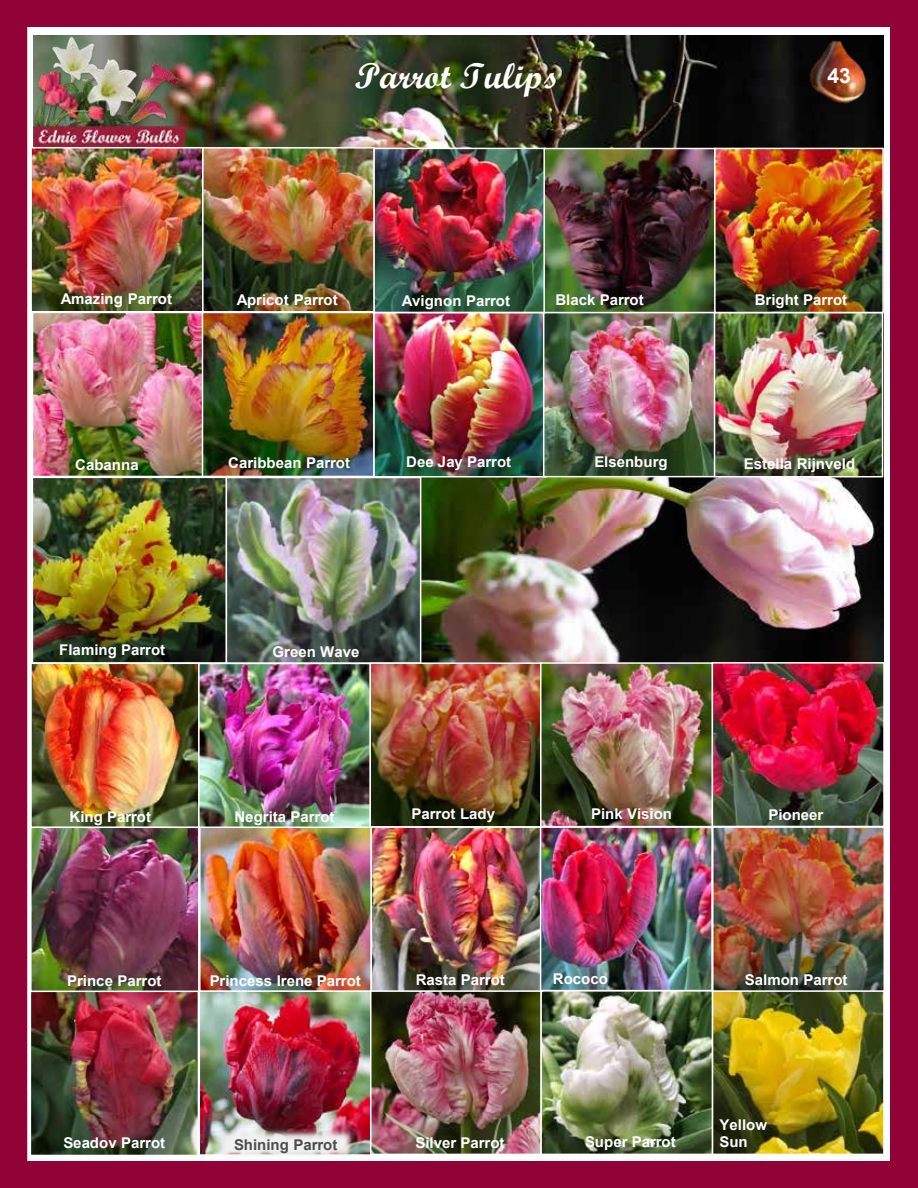
<style>
.page{position:relative;width:918px;height:1188px;background:#910236}
.page>*{position:absolute;margin:0;border:0;box-sizing:border-box;transform-origin:0 0}
.t1{font:35.7px "Script MT Bold";color:#fff}
.t2{font:700 20.85px "Arial";color:#fff}
.t3{font:700 14.85px "Arial";color:#fff}
.t4{font:700 14.85px "Arial";color:#4d4d4f}
</style>
<div class="page">
<div style="left:27px;top:27px;width:864px;height:1134px;background:#fff"></div>
<img style="left:185px;top:36px;width:699px;height:626px">
<img style="left:32px;top:149px;width:170px;height:161px">
<div style="left:30px;top:147px;width:174px;height:165px;border:1px solid #fff"></div>
<img style="left:204px;top:149px;width:678px;height:162px">
<div style="left:202px;top:147px;width:173px;height:166px;border:1px solid #fff"></div>
<div style="left:373px;top:148px;width:173px;height:165px;border:1px solid #fff"></div>
<div style="left:543px;top:148px;width:173px;height:165px;border:1px solid #fff"></div>
<div style="left:714px;top:148px;width:170px;height:165px;border:1px solid #fff"></div>
<img style="left:799px;top:35px;width:83px;height:80px">
<img style="left:34px;top:314px;width:339px;height:161px">
<div style="left:32px;top:312px;width:173px;height:165px;border:1px solid #fff"></div>
<div style="left:202px;top:312px;width:173px;height:165px;border:1px solid #fff"></div>
<img style="left:375px;top:314px;width:506px;height:161px">
<div style="left:373px;top:312px;width:173px;height:165px;border:1px solid #fff"></div>
<div style="left:543px;top:312px;width:173px;height:165px;border:1px solid #fff"></div>
<div style="left:714px;top:312px;width:169px;height:165px;border:1px solid #fff"></div>
<img style="left:34px;top:479px;width:385px;height:183px">
<div style="left:32px;top:477px;width:195px;height:187px;border:1px solid #fff"></div>
<img style="left:542px;top:992px;width:341px;height:161px">
<div style="left:712px;top:990px;width:173px;height:165px;border:1px solid #fff"></div>
<div style="left:540px;top:990px;width:173px;height:165px;border:1px solid #fff"></div>
<img style="left:372px;top:992px;width:168px;height:161px">
<div style="left:369px;top:990px;width:173px;height:165px;border:1px solid #fff"></div>
<img style="left:201px;top:992px;width:169px;height:162px">
<div style="left:199px;top:990px;width:173px;height:166px;border:1px solid #fff"></div>
<img style="left:215px;top:1127px;width:141px;height:29px">
<img style="left:32px;top:829px;width:166px;height:325px">
<div style="left:30px;top:991px;width:169px;height:165px;border:1px solid #fff"></div>
<div style="left:30px;top:827px;width:170px;height:165px;border:1px solid #fff"></div>
<img style="left:32px;top:665px;width:166px;height:161px">
<div style="left:30px;top:663px;width:170px;height:165px;border:1px solid #fff"></div>
<div style="left:226px;top:477px;width:195px;height:187px;border:1px solid #fff"></div>
<img style="left:201px;top:828px;width:510px;height:162px">
<div style="left:199px;top:826px;width:173px;height:166px;border:1px solid #fff"></div>
<div style="left:371px;top:826px;width:172px;height:166px;border:1px solid #fff"></div>
<div style="left:540px;top:826px;width:173px;height:165px;border:1px solid #fff"></div>
<img style="left:714px;top:828px;width:169px;height:162px">
<div style="left:712px;top:826px;width:173px;height:166px;border:1px solid #fff"></div>
<img style="left:200px;top:664px;width:683px;height:162px">
<div style="left:198px;top:663px;width:173px;height:165px;border:1px solid #fff"></div>
<div style="left:369px;top:662px;width:174px;height:166px;border:1px solid #fff"></div>
<div style="left:540px;top:662px;width:173px;height:165px;border:1px solid #fff"></div>
<div style="left:712px;top:662px;width:173px;height:165px;border:1px solid #fff"></div>
<img style="left:34px;top:35px;width:151px;height:112px">
<h1 class="t1" style="left:355px;top:54px;width:205px">Parrot Tulips</h1>
<h2 class="t2" style="left:828px;top:62px;width:25px">43</h2>
<p class="t3" style="left:61px;top:289px;width:113px">Amazing Parrot</p>
<p class="t3" style="left:237px;top:290px;width:102px">Apricot Parrot</p>
<p class="t3" style="left:402px;top:291px;width:110px">Avignon Parrot</p>
<p class="t3" style="left:555px;top:290px;width:90px">Black Parrot</p>
<p class="t3" style="left:755px;top:290px;width:94px">Bright Parrot</p>
<p class="t3" style="left:75px;top:455px;width:65px">Cabanna</p>
<p class="t3" style="left:228px;top:453px;width:123px">Caribbean Parrot</p>
<p class="t3" style="left:406px;top:452px;width:107px">Dee Jay Parrot</p>
<p class="t3" style="left:594px;top:452px;width:75px">Elsenburg</p>
<p class="t3" style="left:744px;top:454px;width:113px">Estella Rijnveld</p>
<p class="t3" style="left:59px;top:640px;width:108px">Flaming Parrot</p>
<p class="t3" style="left:273px;top:642px;width:89px">Green Wave</p>
<p class="t3" style="left:70px;top:807px;width:83px">King Parrot</p>
<p class="t3" style="left:234px;top:807px;width:102px">Negrita Parrot</p>
<p class="t3" style="left:412px;top:804px;width:85px">Parrot Lady</p>
<p class="t3" style="left:591px;top:804px;width:82px">Pink Vision</p>
<p class="t3" style="left:768px;top:805px;width:57px">Pioneer</p>
<p class="t3" style="left:67px;top:971px;width:96px">Prince Parrot</p>
<p class="t3" style="left:210px;top:971px;width:153px">Princess Irene Parrot</p>
<p class="t3" style="left:416px;top:970px;width:91px">Rasta Parrot</p>
<p class="t3" style="left:553px;top:969px;width:57px">Rococo</p>
<p class="t3" style="left:745px;top:970px;width:104px">Salmon Parrot</p>
<p class="t3" style="left:719px;top:1115px;width:49px">Yellow</p>
<p class="t3" style="left:63px;top:1133px;width:103px">Seadov Parrot</p>
<p class="t4" style="left:234px;top:1135px;width:105px">Shining Parrot</p>
<p class="t3" style="left:415px;top:1133px;width:91px">Silver Parrot</p>
<p class="t3" style="left:585px;top:1132px;width:92px">Super Parrot</p>
<p class="t3" style="left:719px;top:1132px;width:30px">Sun</p>
</div>
